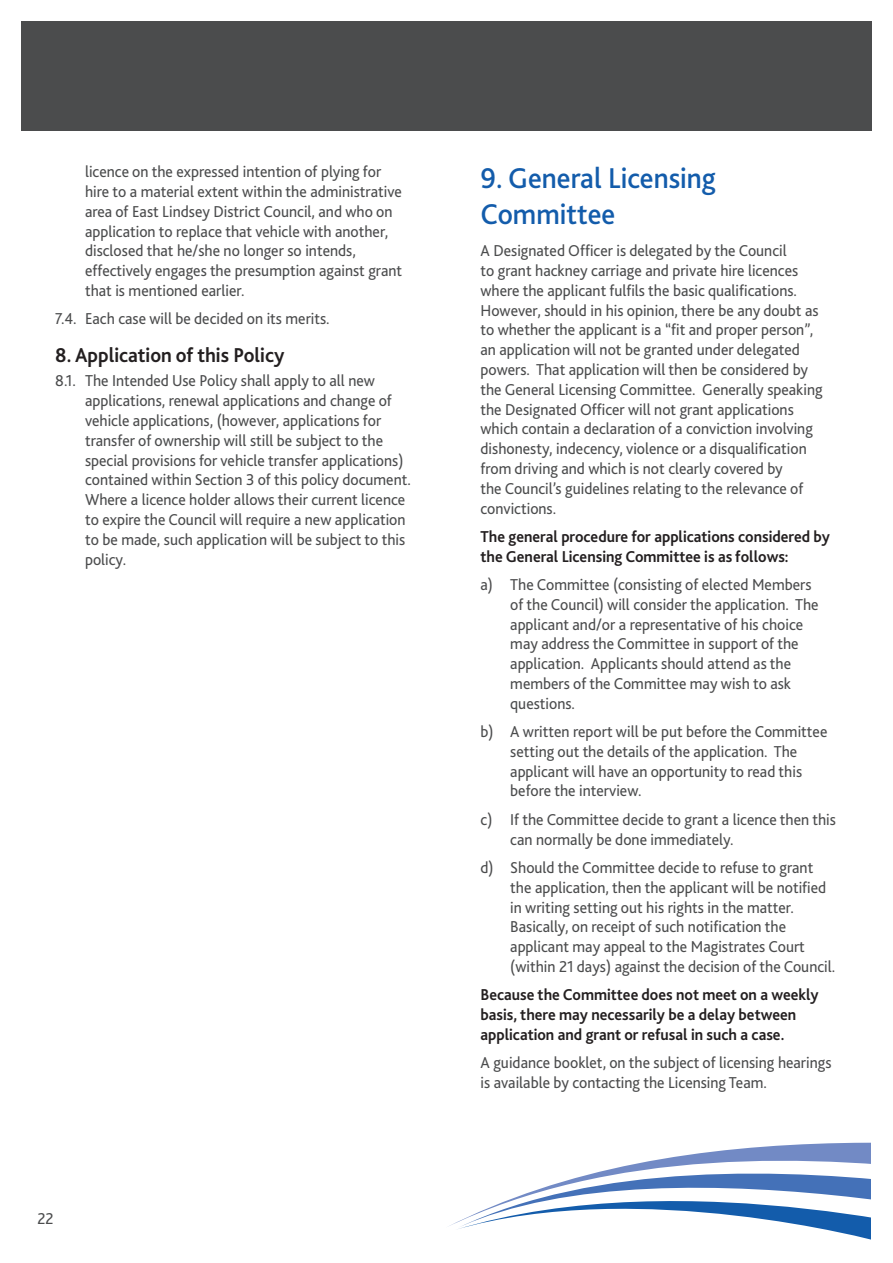
<style>
.page{position:relative;width:893px;height:1263px;background:#fff}
.page>*{position:absolute;margin:0;border:0;box-sizing:border-box;transform-origin:0 0}
.Blue_Heading{font:500 30px/36px "Bliss";color:#135cab;scale:.95 1}
.Sub_Heading{font:700 21px "Bliss";color:#231f20;scale:.95 1}
.Indent{font:16.5px/19.8px "Bliss";color:#4b4c4d;scale:.95 1}
.Body_Text{font:16.5px/19.8px "Bliss";color:#4b4c4d;scale:.95 1}
.Table_Heading{font:700 16.5px/19.8px "Bliss";color:#231f20;scale:.95 1}
</style>
<div class="page">
<svg style="left:662px;top:1142px;width:209px;height:17px;fill:#728ac5"></svg>
<svg style="left:455px;top:1159px;width:416px;height:81px"></svg>
<div style="left:21px;top:21px;width:851px;height:110px;background:#4b4c4d"></div>
<p class="Indent" style="left:85px;top:162px;width:335px">licence on the expressed intention of plying for hire to a material extent within the administrative area of East Lindsey District Council, and who on application to replace that vehicle with another, disclosed that he/she no longer so intends, effectively engages the presumption against grant that is mentioned earlier.</p>
<p class="Indent" style="left:55px;top:309px;width:290px">7.4. Each case will be decided on its merits.</p>
<p class="Sub_Heading" style="left:55px;top:342px;width:243px">8. Application of this Policy</p>
<p class="Indent" style="left:85px;top:371px;width:345px;text-indent:-30px">8.1. The Intended Use Policy shall apply to all new applications, renewal applications and change of vehicle applications, (however, applications for transfer of ownership will still be subject to the special provisions for vehicle transfer applications) contained within Section 3 of this policy document.<br>Where a licence holder allows their current licence to expire the Council will require a new application to be made, such application will be subject to this policy.</p>
<p class="Body_Text" style="left:37px;top:1208px;width:18px">22</p>
<p class="Blue_Heading" style="left:480px;top:160px;width:249px">9. General Licensing<br>Committee</p>
<p class="Body_Text" style="left:480px;top:241px;width:362px">A Designated Officer is delegated by the Council<br>to grant hackney carriage and private hire licences where the applicant fulfils the basic qualifications.<br>However, should in his opinion, there be any doubt as to whether the applicant is a “fit and proper person”, an application will not be granted under delegated powers. That application will then be considered by the General Licensing Committee. Generally speaking the Designated Officer will not grant applications which contain a declaration of a conviction involving dishonesty, indecency, violence or a disqualification from driving and which is not clearly covered by<br>the Council’s guidelines relating to the relevance of convictions.</p>
<p class="Table_Heading" style="left:480px;top:526px;width:369px">The general procedure for applications considered by the General Licensing Committee is as follows:</p>
<p class="Indent" style="left:510px;top:574px;width:326px;text-indent:-30px">a) The Committee (consisting of elected Members of the Council) will consider the application. The applicant and/or a representative of his choice may address the Committee in support of the application. Applicants should attend as the members of the Committee may wish to ask questions.</p>
<p class="Indent" style="left:510px;top:722px;width:335px;text-indent:-30px">b) A written report will be put before the Committee setting out the details of the application. The applicant will have an opportunity to read this before the interview.</p>
<p class="Indent" style="left:510px;top:809px;width:344px;text-indent:-30px">c) If the Committee decide to grant a licence then this can normally be done immediately.</p>
<p class="Indent" style="left:510px;top:857px;width:344px;text-indent:-30px">d) Should the Committee decide to refuse to grant the application, then the applicant will be notified in writing setting out his rights in the matter.<br>Basically, on receipt of such notification the applicant may appeal to the Magistrates Court (within 21 days) against the decision of the Council.</p>
<p class="Table_Heading" style="left:480px;top:985px;width:357px">Because the Committee does not meet on a weekly basis, there may necessarily be a delay between application and grant or refusal in such a case.</p>
<p class="Body_Text" style="left:480px;top:1053px;width:371px">A guidance booklet, on the subject of licensing hearings is available by contacting the Licensing Team.</p>
</div>
